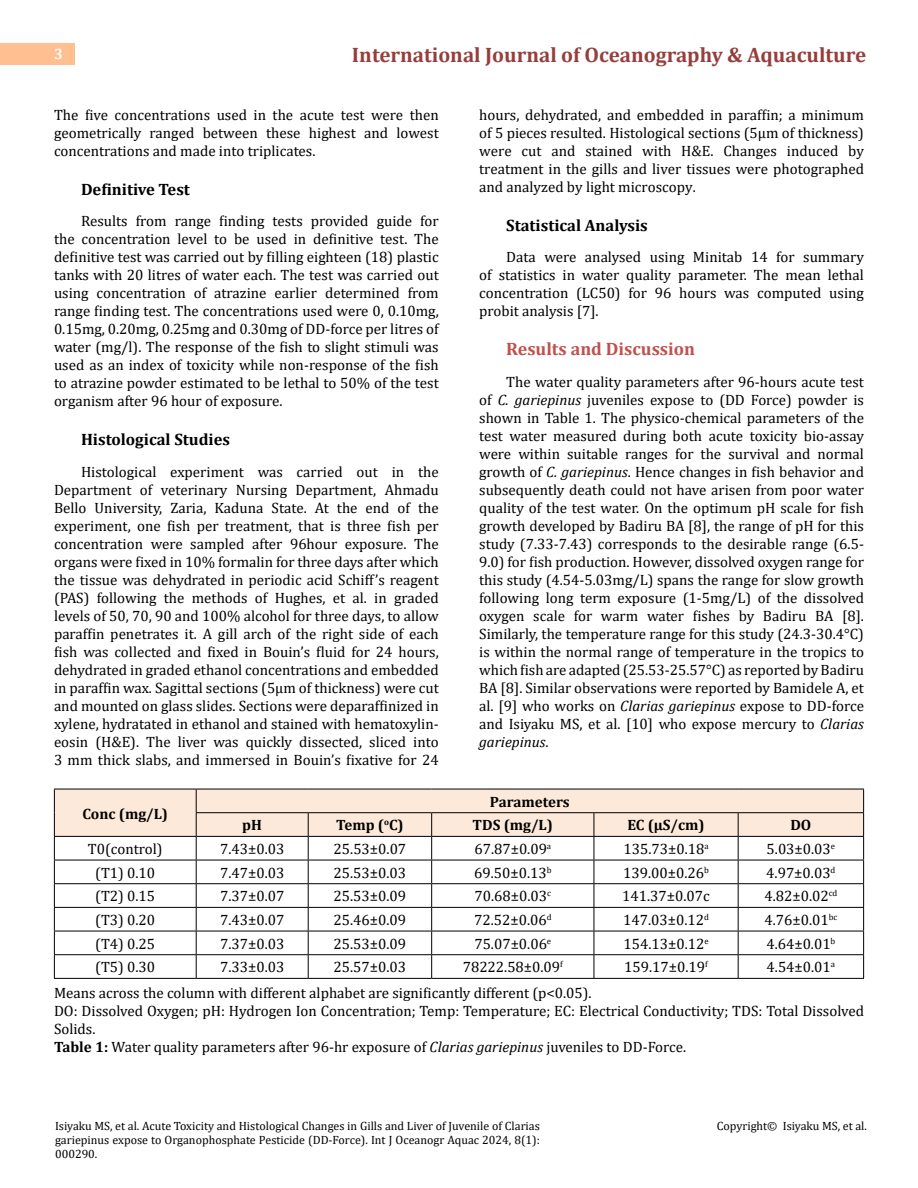
<style>
.page{position:relative;width:918px;height:1188px;background:#fff}
.page>*{position:absolute;margin:0;border:0;box-sizing:border-box;transform-origin:0 0}
.t1{font:700 21px "Cambria";color:#953f3c}
.t2{font:700 18px "Cambria";color:#c0504d}
.t3{font:700 16.5px "Cambria";color:#000}
.t4{font:15px/18px "Cambria";color:#000;text-align:justify}
.t5{font:700 15px "Cambria";color:#000}
.t6{font:700 15px "Cambria";color:#fff}
.t7{font:12px/14.4px "Cambria";color:#000;text-align:justify}
.s1{font-style:italic}
.s2{font-weight:700}
</style>
<div class="page">
<div style="left:0;top:43px;width:75px;height:21px;background:#ffbf91"></div>
<svg style="left:54px;top:789px;width:810px;height:189px"></svg>
<hr style="left:54px;top:978px;width:142px;height:1px;background:#000">
<hr style="left:196px;top:978px;width:112px;height:1px;background:#000">
<hr style="left:308px;top:978px;width:124px;height:1px;background:#000">
<hr style="left:432px;top:978px;width:162px;height:1px;background:#000">
<hr style="left:594px;top:978px;width:144px;height:1px;background:#000">
<hr style="left:738px;top:978px;width:126px;height:1px;background:#000">
<p class="t6" style="left:54px;top:44px;width:10px">3</p>
<h1 class="t1" style="left:352px;top:40px;width:516px">International Journal of Oceanography &amp; Aquaculture</h1>
<p class="t4" style="left:54px;top:105px;width:386px">The five concentrations used in the acute test were then geometrically ranged between these highest and lowest concentrations and made into triplicates.</p>
<p class="t3" style="left:81px;top:177px;width:111px">Definitive Test</p>
<p class="t4" style="left:54px;top:212px;width:386px;text-indent:27px">Results from range finding tests provided guide for the concentration level to be used in definitive test. The definitive test was carried out by filling eighteen (18) plastic tanks with 20 litres of water each. The test was carried out using concentration of atrazine earlier determined from range finding test. The concentrations used were 0, 0.10mg, 0.15mg, 0.20mg, 0.25mg and 0.30mg of DD-force per litres of water (mg/l). The response of the fish to slight stimuli was used as an index of toxicity while non-response of the fish to atrazine powder estimated to be lethal to 50% of the test organism after 96 hour of exposure.</p>
<p class="t3" style="left:81px;top:428px;width:151px">Histological Studies</p>
<p class="t4" style="left:54px;top:462px;width:386px;text-indent:27px">Histological experiment was carried out in the Department of veterinary Nursing Department, Ahmadu Bello University, Zaria, Kaduna State. At the end of the experiment, one fish per treatment, that is three fish per concentration were sampled after 96hour exposure. The organs were fixed in 10% formalin for three days after which the tissue was dehydrated in periodic acid Schiff’s reagent (PAS) following the methods of Hughes, et al. in graded levels of 50, 70, 90 and 100% alcohol for three days, to allow paraffin penetrates it. A gill arch of the right side of each fish was collected and fixed in Bouin’s fluid for 24 hours, dehydrated in graded ethanol concentrations and embedded in paraffin wax. Sagittal sections (5μm of thickness) were cut and mounted on glass slides. Sections were deparaffinized in xylene, hydratated in ethanol and stained with hematoxylin&shy;eosin (H&amp;E). The liver was quickly dissected, sliced into 3 mm thick slabs, and immersed in Bouin’s fixative for 24</p>
<p class="t4" style="left:479px;top:105px;width:386px">hours, dehydrated, and embedded in paraffin; a minimum of 5 pieces resulted. Histological sections (5μm of thickness) were cut and stained with H&amp;E. Changes induced by treatment in the gills and liver tissues were photographed and analyzed by light microscopy.</p>
<p class="t3" style="left:506px;top:213px;width:143px">Statistical Analysis</p>
<p class="t4" style="left:479px;top:248px;width:386px;text-indent:27px">Data were analysed using Minitab 14 for summary of statistics in water quality parameter. The mean lethal concentration (LC50) for 96 hours was computed using probit analysis [7].</p>
<p class="t2" style="left:506px;top:336px;width:190px">Results and Discussion</p>
<p class="t4" style="left:479px;top:372px;width:386px;text-indent:27px">The water quality parameters after 96-hours acute test of <span class="s1">C. gariepinus</span> juveniles expose to (DD Force) powder is shown in Table 1. The physico-chemical parameters of the test water measured during both acute toxicity bio-assay were within suitable ranges for the survival and normal growth of <span class="s1">C. gariepinus</span>. Hence changes in fish behavior and subsequently death could not have arisen from poor water quality of the test water. On the optimum pH scale for fish growth developed by Badiru BA [8], the range of pH for this study (7.33-7.43) corresponds to the desirable range (6.5- 9.0) for fish production. However, dissolved oxygen range for this study (4.54-5.03mg/L) spans the range for slow growth following long term exposure (1-5mg/L) of the dissolved oxygen scale for warm water fishes by Badiru BA [8].<br>Similarly, the temperature range for this study (24.3-30.4°C) is within the normal range of temperature in the tropics to which fish are adapted (25.53-25.57°C) as reported by Badiru BA [8]. Similar observations were reported by Bamidele A, et al. [9] who works on <span class="s1">Clarias gariepinus</span> expose to DD-force and Isiyaku MS, et al. [10] who expose mercury to <span class="s1">Clarias gariepinus</span>.</p>
<p class="t5" style="left:82px;top:803px;width:87px">Conc (mg/L)</p>
<p class="t5" style="left:490px;top:791px;width:81px">Parameters</p>
<p class="t5" style="left:242px;top:815px;width:21px">pH</p>
<p class="t5" style="left:336px;top:815px;width:69px">Temp (<sup>o</sup>C)</p>
<p class="t5" style="left:473px;top:815px;width:82px">TDS (mg/L)</p>
<p class="t5" style="left:627px;top:815px;width:79px">EC (µS/cm)</p>
<p class="t5" style="left:790px;top:815px;width:22px">DO</p>
<p class="t4" style="left:88px;top:840px;width:76px">T0(control)</p>
<p class="t4" style="left:220px;top:840px;width:66px">7.43±0.03</p>
<p class="t4" style="left:334px;top:840px;width:74px">25.53±0.07</p>
<p class="t4" style="left:474px;top:840px;width:78px">67.87±0.09<sup>a</sup></p>
<p class="t4" style="left:623px;top:840px;width:87px">135.73±0.18<sup>a</sup></p>
<p class="t4" style="left:767px;top:840px;width:70px">5.03±0.03<sup>e</sup></p>
<p class="t4" style="left:95px;top:864px;width:61px">(T1) 0.10</p>
<p class="t4" style="left:220px;top:864px;width:66px">7.47±0.03</p>
<p class="t4" style="left:334px;top:864px;width:74px">25.53±0.03</p>
<p class="t4" style="left:474px;top:864px;width:79px">69.50±0.13<sup>b</sup></p>
<p class="t4" style="left:623px;top:864px;width:87px">139.00±0.26<sup>b</sup></p>
<p class="t4" style="left:766px;top:864px;width:71px">4.97±0.03<sup>d</sup></p>
<p class="t4" style="left:95px;top:887px;width:61px">(T2) 0.15</p>
<p class="t4" style="left:220px;top:887px;width:66px">7.37±0.07</p>
<p class="t4" style="left:334px;top:887px;width:74px">25.53±0.09</p>
<p class="t4" style="left:475px;top:887px;width:78px">70.68±0.03<sup>c</sup></p>
<p class="t4" style="left:622px;top:887px;width:89px">141.37±0.07c</p>
<p class="t4" style="left:764px;top:887px;width:75px">4.82±0.02<sup>cd</sup></p>
<p class="t4" style="left:95px;top:911px;width:61px">(T3) 0.20</p>
<p class="t4" style="left:220px;top:911px;width:66px">7.43±0.07</p>
<p class="t4" style="left:334px;top:911px;width:74px">25.46±0.09</p>
<p class="t4" style="left:474px;top:911px;width:79px">72.52±0.06<sup>d</sup></p>
<p class="t4" style="left:623px;top:911px;width:87px">147.03±0.12<sup>d</sup></p>
<p class="t4" style="left:764px;top:911px;width:74px">4.76±0.01<sup>bc</sup></p>
<p class="t4" style="left:95px;top:935px;width:61px">(T4) 0.25</p>
<p class="t4" style="left:220px;top:935px;width:66px">7.37±0.03</p>
<p class="t4" style="left:334px;top:935px;width:74px">25.53±0.09</p>
<p class="t4" style="left:474px;top:935px;width:78px">75.07±0.06<sup>e</sup></p>
<p class="t4" style="left:623px;top:935px;width:87px">154.13±0.12<sup>e</sup></p>
<p class="t4" style="left:766px;top:935px;width:71px">4.64±0.01<sup>b</sup></p>
<p class="t4" style="left:95px;top:958px;width:61px">(T5) 0.30</p>
<p class="t4" style="left:220px;top:958px;width:66px">7.33±0.03</p>
<p class="t4" style="left:334px;top:958px;width:74px">25.57±0.03</p>
<p class="t4" style="left:463px;top:958px;width:102px">78222.58±0.09<sup>f</sup></p>
<p class="t4" style="left:624px;top:958px;width:85px">159.17±0.19<sup>f</sup></p>
<p class="t4" style="left:767px;top:958px;width:70px">4.54±0.01<sup>a</sup></p>
<p class="t4" style="left:54px;top:983px;width:812px;text-align:left">Means across the column with different alphabet are significantly different (p&lt;0.05).<br>DO: Dissolved Oxygen; pH: Hydrogen Ion Concentration; Temp: Temperature; EC: Electrical Conductivity; TDS: Total Dissolved Solids.<br><span class="s2">Table 1:</span> Water quality parameters after 96-hr exposure of <span class="s1">Clarias gariepinus</span> juveniles to DD-Force.</p>
<p class="t7" style="left:55px;top:1118px;width:486px">Isiyaku MS, et al. Acute Toxicity and Histological Changes in Gills and Liver of Juvenile of Clarias gariepinus expose to Organophosphate Pesticide (DD-Force). Int J Oceanogr Aquac 2024, 8(1):<br>000290.</p>
<p class="t7" style="left:717px;top:1118px;width:152px">Copyright© Isiyaku MS, et al.</p>
</div>
